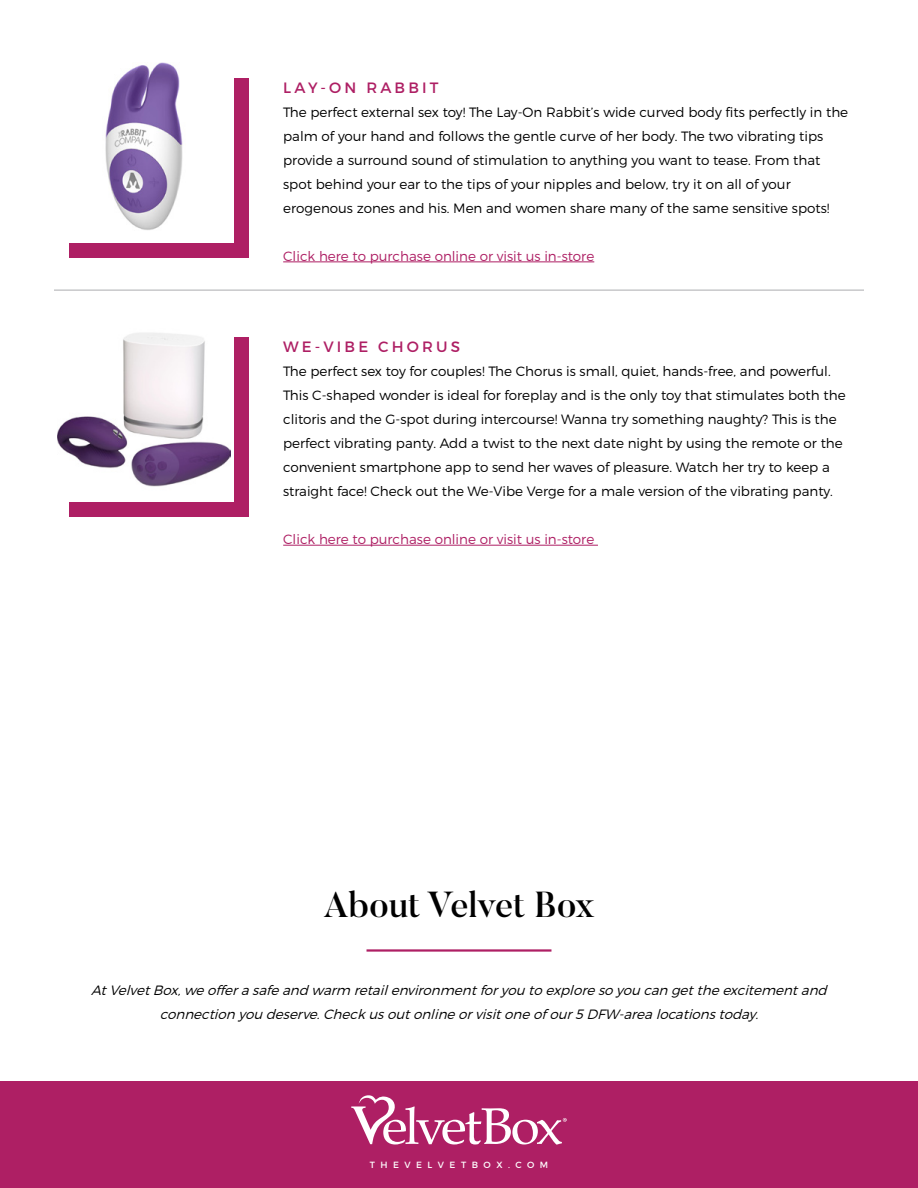
<style>
.page{position:relative;width:918px;height:1188px;background:#fff}
.page>*{position:absolute;margin:0;border:0;box-sizing:border-box;transform-origin:0 0}
.t1{font:500 36px "Butler";color:#000}
.t2{font:15px "Montserrat";letter-spacing:.21em;color:#ae1f64}
.t3{font:300 13.5px/24px "Montserrat";color:#000}
.t4{font:italic 300 13.5px/24px "Montserrat";letter-spacing:-.01em;color:#000;text-align:center}
.t5{font:300 13.5px "Montserrat";color:#ae1f64}
.t6{font:9px "Montserrat";letter-spacing:.61em;color:#fff}
</style>
<div class="page">
<div style="left:69px;top:78px;width:180px;height:180px;background:#ae1f64"></div>
<div style="left:54px;top:63px;width:180px;height:180px;background:#fff"></div>
<img style="left:105px;top:63px;width:78px;height:167px">
<hr style="left:283px;top:262px;width:311px;height:1px;background:#ae1f64">
<div style="left:69px;top:337px;width:180px;height:180px;background:#ae1f64"></div>
<div style="left:54px;top:322px;width:180px;height:180px;background:#fff"></div>
<img style="left:58px;top:333px;width:172px;height:154px">
<hr style="left:283px;top:545px;width:315px;height:1px;background:#ae1f64">
<hr style="left:54px;top:289px;width:810px;height:2px;background:#c7c8ca">
<hr style="left:367px;top:949px;width:184px;height:3px;background:#ae1f64">
<div style="left:0;top:1082px;width:918px;height:106px;background:#ae1f64"></div>
<svg style="left:351px;top:1095px;width:216px;height:50px"></svg>
<p class="t2" style="left:283px;top:78px;width:157px">LAY-ON RABBIT</p>
<p class="t3" style="left:283px;top:99px;width:567px">The perfect external sex toy! The Lay-On Rabbit’s wide curved body fits perfectly in the palm of your hand and follows the gentle curve of her body. The two vibrating tips provide a surround sound of stimulation to anything you want to tease. From that spot behind your ear to the tips of your nipples and below, try it on all of your erogenous zones and his. Men and women share many of the same sensitive spots!</p>
<p class="t5" style="left:283px;top:248px;width:313px">Click here to purchase online or visit us in-store</p>
<p class="t2" style="left:283px;top:337px;width:178px">WE-VIBE CHORUS</p>
<p class="t3" style="left:283px;top:359px;width:564px">The perfect sex toy for couples! The Chorus is small, quiet, hands-free, and powerful.<br>This C-shaped wonder is ideal for foreplay and is the only toy that stimulates both the clitoris and the G-spot during intercourse! Wanna try something naughty? This is the perfect vibrating panty. Add a twist to the next date night by using the remote or the convenient smartphone app to send her waves of pleasure. Watch her try to keep a straight face! Check out the We-Vibe Verge for a male version of the vibrating panty.</p>
<p class="t5" style="left:283px;top:531px;width:313px">Click here to purchase online or visit us in-store</p>
<h1 class="t1" style="left:323px;top:882px;width:273px">About Velvet Box</h1>
<p class="t4" style="left:91px;top:978px;width:741px">AtVelvetBox,weofferasafeand warm retailenvironmentforyou to exploreso you can gettheexcitementand connection you deserve.Checkusoutonlineorvisitoneof our5DFW-arealocationstoday.</p>
<p class="t6" style="left:370px;top:1159px;width:180px">THEVELVETBOX.COM</p>
</div>
